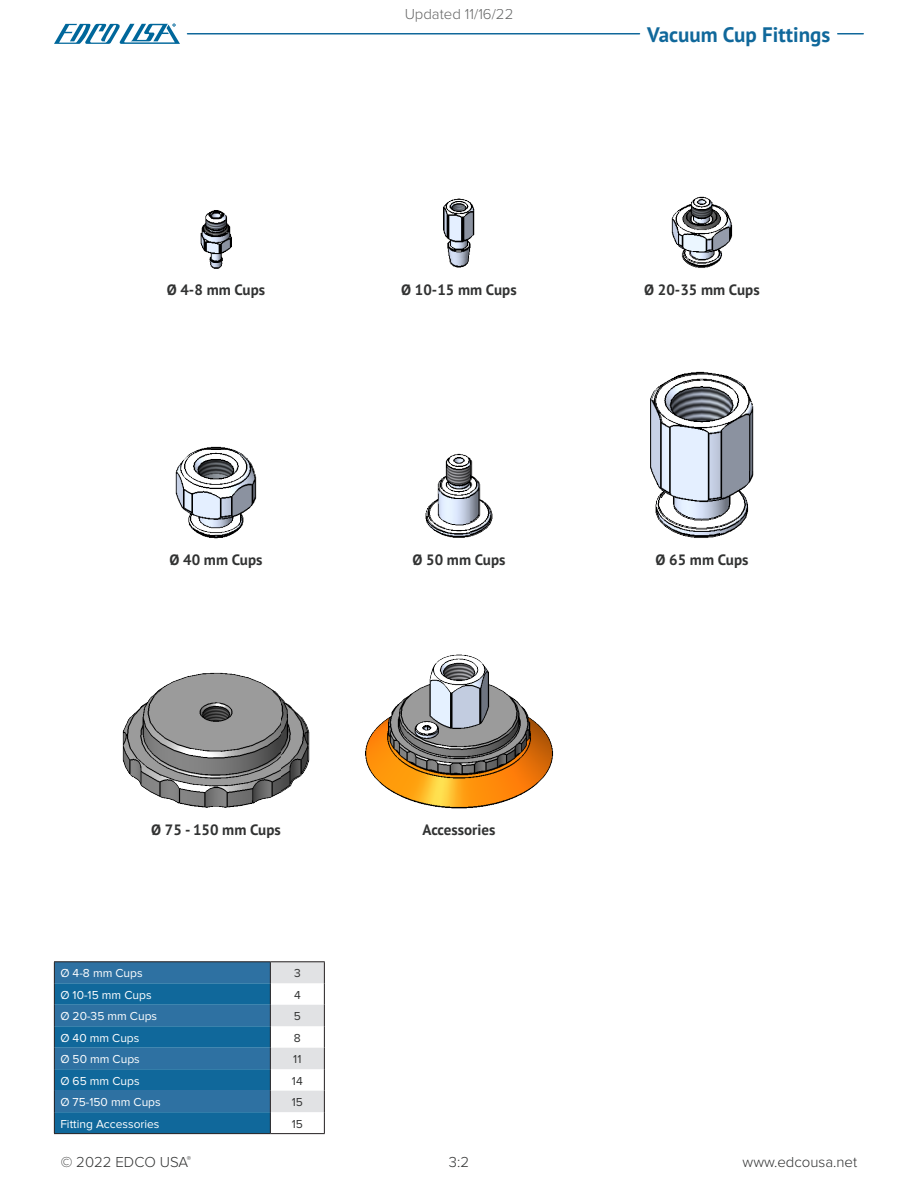
<style>
.page{position:relative;width:918px;height:1188px;background:#fff}
.page>*{position:absolute;margin:0;border:0;box-sizing:border-box;transform-origin:0 0}
.t1{font:700 21px "PT Sans Pro";color:#10689b}
.t2{font:700 15px "PT Sans Pro";color:#313232}
.t3{font:300 15px "Proxima Nova";color:#313232}
.t4{font:12px "Proxima Nova";color:#fff}
.t5{font:12px "Proxima Nova";color:#313232}
</style>
<div class="page">
<svg style="left:838px;top:33px;width:25px;height:1px"></svg>
<svg style="left:54px;top:24px;width:126px;height:20px"></svg>
<img style="left:200px;top:210px;width:32px;height:53px">
<img style="left:210px;top:263px;width:13px;height:6px">
<img style="left:175px;top:446px;width:65px;height:93px">
<img style="left:240px;top:452px;width:17px;height:77px">
<img style="left:122px;top:672px;width:160px;height:136px">
<img style="left:282px;top:698px;width:28px;height:94px">
<img style="left:365px;top:654px;width:189px;height:155px">
<img style="left:443px;top:198px;width:32px;height:60px">
<img style="left:443px;top:252px;width:5px;height:6px">
<img style="left:449px;top:258px;width:21px;height:10px">
<img style="left:425px;top:453px;width:46px;height:85px">
<img style="left:471px;top:460px;width:22px;height:77px">
<img style="left:672px;top:196px;width:60px;height:56px">
<img style="left:681px;top:252px;width:41px;height:16px">
<img style="left:650px;top:371px;width:104px;height:137px">
<img style="left:655px;top:508px;width:65px;height:30px">
<img style="left:720px;top:471px;width:34px;height:65px">
<hr style="left:54px;top:961px;width:216px;height:1px;background:#231f20">
<hr style="left:270px;top:961px;width:55px;height:1px;background:#231f20">
<svg style="left:54px;top:962px;width:271px;height:171px;background:#4986ad"></svg>
<hr style="left:54px;top:1133px;width:216px;height:1px;background:#231f20">
<hr style="left:270px;top:1133px;width:55px;height:1px;background:#231f20">
<hr style="left:188px;top:33px;width:452px;height:1px;background:#10689b">
<p class="t3" style="left:405px;top:6px;width:110px">Updated 11/16/22</p>
<p class="t1" style="left:647px;top:21px;width:184px">Vacuum Cup Fittings</p>
<p class="t2" style="left:167px;top:280px;width:100px">Ø 4-8 mm Cups</p>
<p class="t2" style="left:401px;top:280px;width:117px">Ø 10-15 mm Cups</p>
<p class="t2" style="left:644px;top:280px;width:117px">Ø 20-35 mm Cups</p>
<p class="t2" style="left:170px;top:550px;width:94px">Ø 40 mm Cups</p>
<p class="t2" style="left:413px;top:550px;width:94px">Ø 50 mm Cups</p>
<p class="t2" style="left:656px;top:550px;width:94px">Ø 65 mm Cups</p>
<p class="t2" style="left:151px;top:820px;width:131px">Ø 75 - 150 mm Cups</p>
<p class="t2" style="left:423px;top:820px;width:74px">Accessories</p>
<p class="t4" style="left:60px;top:966px;width:84px">Ø 4-8 mm Cups</p>
<p class="t5" style="left:294px;top:966px;width:8px">3</p>
<p class="t4" style="left:60px;top:988px;width:93px">Ø 10-15 mm Cups</p>
<p class="t5" style="left:294px;top:988px;width:8px">4</p>
<p class="t4" style="left:60px;top:1009px;width:98px">Ø 20-35 mm Cups</p>
<p class="t5" style="left:294px;top:1009px;width:9px">5</p>
<p class="t4" style="left:60px;top:1031px;width:81px">Ø 40 mm Cups</p>
<p class="t5" style="left:294px;top:1031px;width:8px">8</p>
<p class="t4" style="left:60px;top:1052px;width:81px">Ø 50 mm Cups</p>
<p class="t5" style="left:293px;top:1052px;width:10px">11</p>
<p class="t4" style="left:60px;top:1074px;width:81px">Ø 65 mm Cups</p>
<p class="t5" style="left:292px;top:1074px;width:12px">14</p>
<p class="t4" style="left:60px;top:1095px;width:102px">Ø 75-150 mm Cups</p>
<p class="t5" style="left:292px;top:1095px;width:13px">15</p>
<p class="t4" style="left:60px;top:1117px;width:101px">Fitting Accessories</p>
<p class="t5" style="left:292px;top:1117px;width:13px">15</p>
<p class="t3" style="left:61px;top:1153px;width:132px">© 2022 EDCO USA<sup>®</sup></p>
<p class="t3" style="left:449px;top:1153px;width:22px">3:2</p>
<p class="t3" style="left:743px;top:1153px;width:116px">www.edcousa.net</p>
</div>
